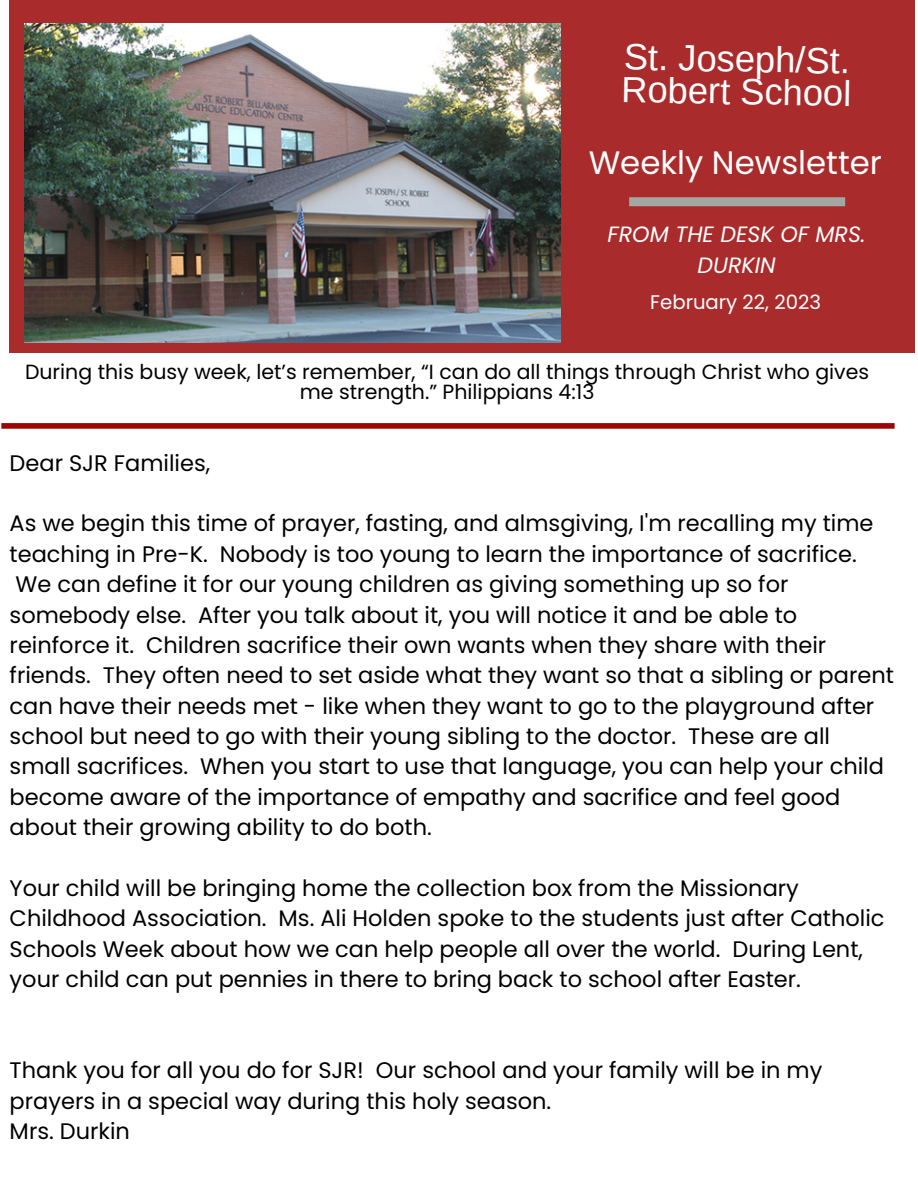
<style>
.page{position:relative;width:918px;height:1188px;background:#fff}
.page>*{position:absolute;margin:0;border:0;box-sizing:border-box;transform-origin:0 0}
.t1{font:36.3px/32.5px "Arimo";color:#fff}
.t2{font:32.4px "Poppins";color:#fff}
.t3{font:22.5px/30.3px "Poppins";color:#000}
.t4{font:italic 22.2px/30.3px "Poppins";color:#fff;text-align:center}
.t5{font:20.55px/20.2px "Poppins";color:#000;text-align:center}
.t6{font:19.65px "Poppins";color:#fff}
</style>
<div class="page">
<div style="left:10px;top:0;width:905px;height:352px;background:#aa2b2b"></div>
<div style="left:629px;top:197px;width:216px;height:9px;background:#a2a7a1"></div>
<div style="left:1px;top:423px;width:894px;height:6px;background:#9b0505"></div>
<img style="left:24px;top:24px;width:537px;height:318px">
<h1 class="t1" style="left:622px;top:40px;width:232px;rotate:1deg">St. Joseph/St.<br>Robert School</h1>
<h2 class="t2" style="left:589px;top:140px;width:295px">Weekly Newsletter</h2>
<p class="t4" style="left:608px;top:219px;width:259px">FROM THE DESK OF MRS.<br>DURKIN</p>
<p class="t6" style="left:650px;top:289px;width:172px">February 22, 2023</p>
<p class="t5" style="left:25px;top:361px;width:846px">During this busy week, let’s remember, “I can do all things through Christ who gives me strength.” Philippians 4:13</p>
<p class="t3" style="left:10px;top:448px;width:202px">Dear SJR Families,</p>
<p class="t3" style="left:10px;top:508px;width:886px">As we begin this time of prayer, fasting, and almsgiving, I'm recalling my time teaching in Pre-K. Nobody is too young to learn the importance of sacrifice.<br>We can define it for our young children as giving something up so for somebody else. After you talk about it, you will notice it and be able to reinforce it. Children sacrifice their own wants when they share with their friends. They often need to set aside what they want so that a sibling or parent can have their needs met - like when they want to go to the playground after school but need to go with their young sibling to the doctor. These are all small sacrifices. When you start to use that language, you can help your child become aware of the importance of empathy and sacrifice and feel good about their growing ability to do both.</p>
<p class="t3" style="left:10px;top:873px;width:876px">Your child will be bringing home the collection box from the Missionary Childhood Association. Ms. Ali Holden spoke to the students just after Catholic Schools Week about how we can help people all over the world. During Lent, your child can put pennies in there to bring back to school after Easter.</p>
<p class="t3" style="left:10px;top:1055px;width:814px">Thank you for all you do for SJR! Our school and your family will be in my prayers in a special way during this holy season.<br>Mrs. Durkin</p>
</div>
